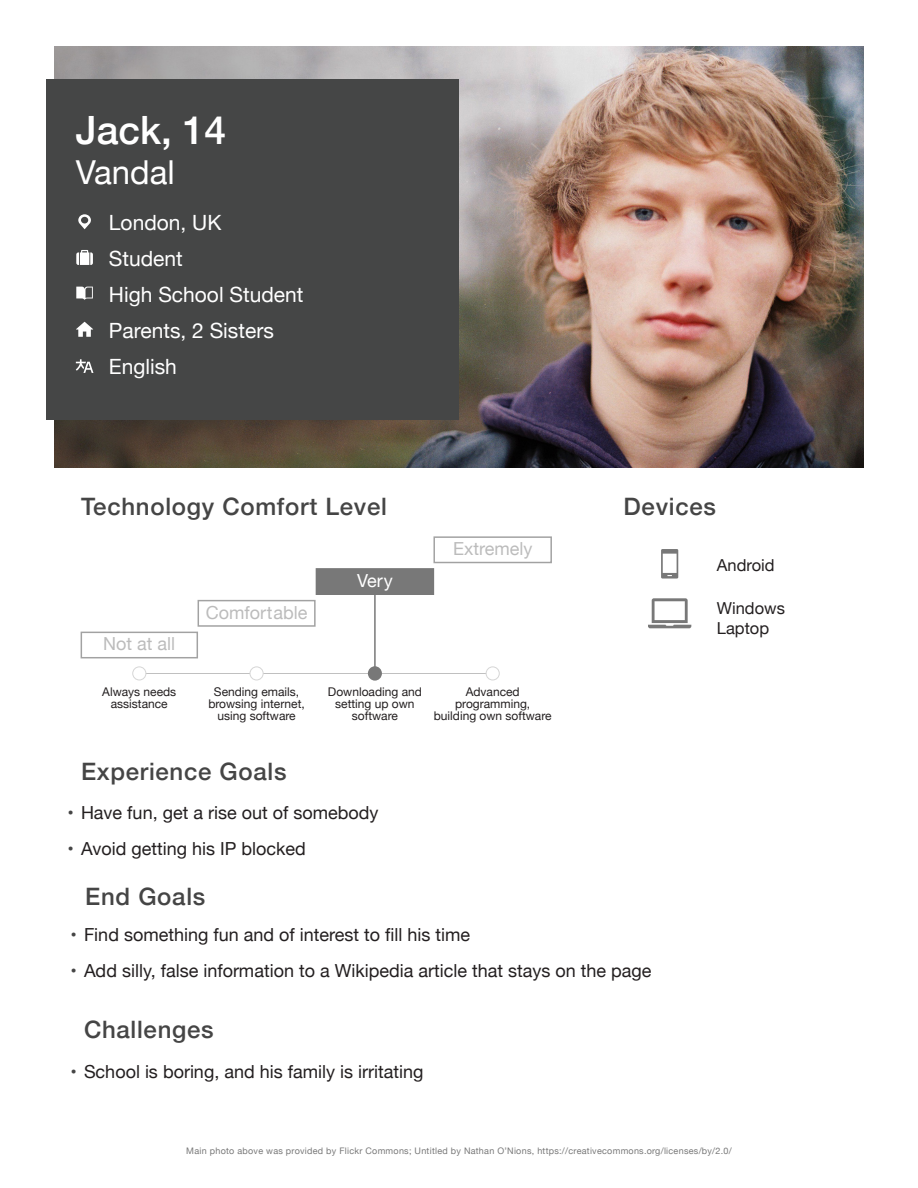
<style>
.page{position:relative;width:918px;height:1188px;background:#fff}
.page>*{position:absolute;margin:0;border:0;box-sizing:border-box;transform-origin:0 0}
.t1{font:500 39px "Helvetica Neue";color:#fff}
.t2{font:33px "Helvetica Neue";color:#fff}
.t3{font:500 24px "Helvetica Neue";letter-spacing:.03em;color:#454545}
.t4{font:21px/36px "Helvetica Neue";color:#fff}
.t5{font:18px "Helvetica Neue";color:#231f20}
.t6{font:18px "Helvetica Neue";color:#787878}
.t7{font:18px "Helvetica Neue";color:#fff}
.t8{font:16.5px/19.8px "Helvetica Neue";color:#231f20}
.t9{font:12px/12px "Helvetica Neue";color:#231f20;text-align:center}
.t10{font:9px "Helvetica Neue";letter-spacing:.03em;color:#787878}
.s1{color:#454545}
</style>
<div class="page">
<img style="left:54px;top:46px;width:810px;height:421px">
<hr style="left:138px;top:673px;width:356px;height:1px;background:#787878">
<hr style="left:374px;top:590px;width:2px;height:83px;background:#787878">
<div style="left:316px;top:569px;width:117px;height:25px;background:#787878"></div>
<div style="left:316px;top:568px;width:118px;height:27px;border:2px solid #787878"></div>
<div style="left:368px;top:666px;width:14px;height:15px;background:#787878;border-radius:50%"></div>
<div style="left:133px;top:667px;width:13px;height:13px;background:#fff;border-radius:50%"></div>
<div style="left:132px;top:666px;width:14px;height:14px;border:1px solid #d6d6d6;border-radius:50%"></div>
<div style="left:486px;top:667px;width:13px;height:13px;background:#fff;border-radius:50%"></div>
<div style="left:486px;top:666px;width:14px;height:14px;border:1px solid #d6d6d6;border-radius:50%"></div>
<div style="left:250px;top:667px;width:13px;height:13px;background:#fff;border-radius:50%"></div>
<div style="left:250px;top:666px;width:14px;height:14px;border:1px solid #d6d6d6;border-radius:50%"></div>
<svg style="left:661px;top:549px;width:17px;height:30px"></svg>
<div style="left:46px;top:79px;width:412px;height:340px;background:#454646"></div>
<svg style="left:78px;top:214px;width:13px;height:15px"></svg>
<svg style="left:76px;top:250px;width:17px;height:15px"></svg>
<svg style="left:76px;top:287px;width:17px;height:13px"></svg>
<svg style="left:76px;top:322px;width:17px;height:15px"></svg>
<svg style="left:76px;top:359px;width:17px;height:14px"></svg>
<svg style="left:648px;top:598px;width:43px;height:30px"></svg>
<h1 class="t1" style="left:76px;top:106px;width:152px">Jack, 14</h1>
<h2 class="t2" style="left:76px;top:152px;width:101px">Vandal</h2>
<p class="t4" style="left:109px;top:204px;width:196px">London, UK<br>Student<br>High School Student<br>Parents, 2 Sisters<br>English</p>
<h3 class="t3" style="left:81px;top:491px;width:308px">Technology Comfort Level</h3>
<h3 class="t3" style="left:624px;top:492px;width:94px">Devices</h3>
<p class="t6" style="left:103px;top:633px;width:73px">Not at all</p>
<p class="t6" style="left:206px;top:601px;width:103px">Comfortable</p>
<p class="t7" style="left:357px;top:570px;width:37px">Very</p>
<p class="t6" style="left:453px;top:538px;width:81px">Extremely</p>
<p class="t9" style="left:208px;top:686px;width:98px">Sending emails, browsing internet, using software</p>
<p class="t9" style="left:102px;top:686px;width:75px">Always needs assistance</p>
<p class="t9" style="left:328px;top:686px;width:96px">Downloading and setting up own software</p>
<p class="t9" style="left:434px;top:686px;width:119px">Advanced programming, building own software</p>
<h3 class="t3" style="left:81px;top:757px;width:207px">Experience Goals</h3>
<p class="t5" style="left:68px;top:802px;width:312px"><span class="s1">•</span> Have fun, get a rise out of somebody</p>
<p class="t5" style="left:68px;top:838px;width:240px"><span class="s1">•</span> Avoid getting his IP blocked</p>
<h3 class="t3" style="left:85px;top:881px;width:122px">End Goals</h3>
<p class="t5" style="left:70px;top:924px;width:401px"><span class="s1">•</span> Find something fun and of interest to fill his time</p>
<p class="t5" style="left:70px;top:960px;width:582px"><span class="s1">•</span> Add silly, false information to a Wikipedia article that stays on the page</p>
<h3 class="t3" style="left:84px;top:1015px;width:131px">Challenges</h3>
<p class="t5" style="left:70px;top:1061px;width:354px"><span class="s1">•</span> School is boring, and his family is irritating</p>
<p class="t8" style="left:717px;top:555px;width:59px">Android</p>
<p class="t8" style="left:717px;top:598px;width:70px">Windows<br>Laptop</p>
<p class="t10" style="left:186px;top:1145px;width:547px">Main photo above was provided by Flickr Commons; Untitled by Nathan O’Nions, https://creativecommons.org/licenses/by/2.0/</p>
</div>
